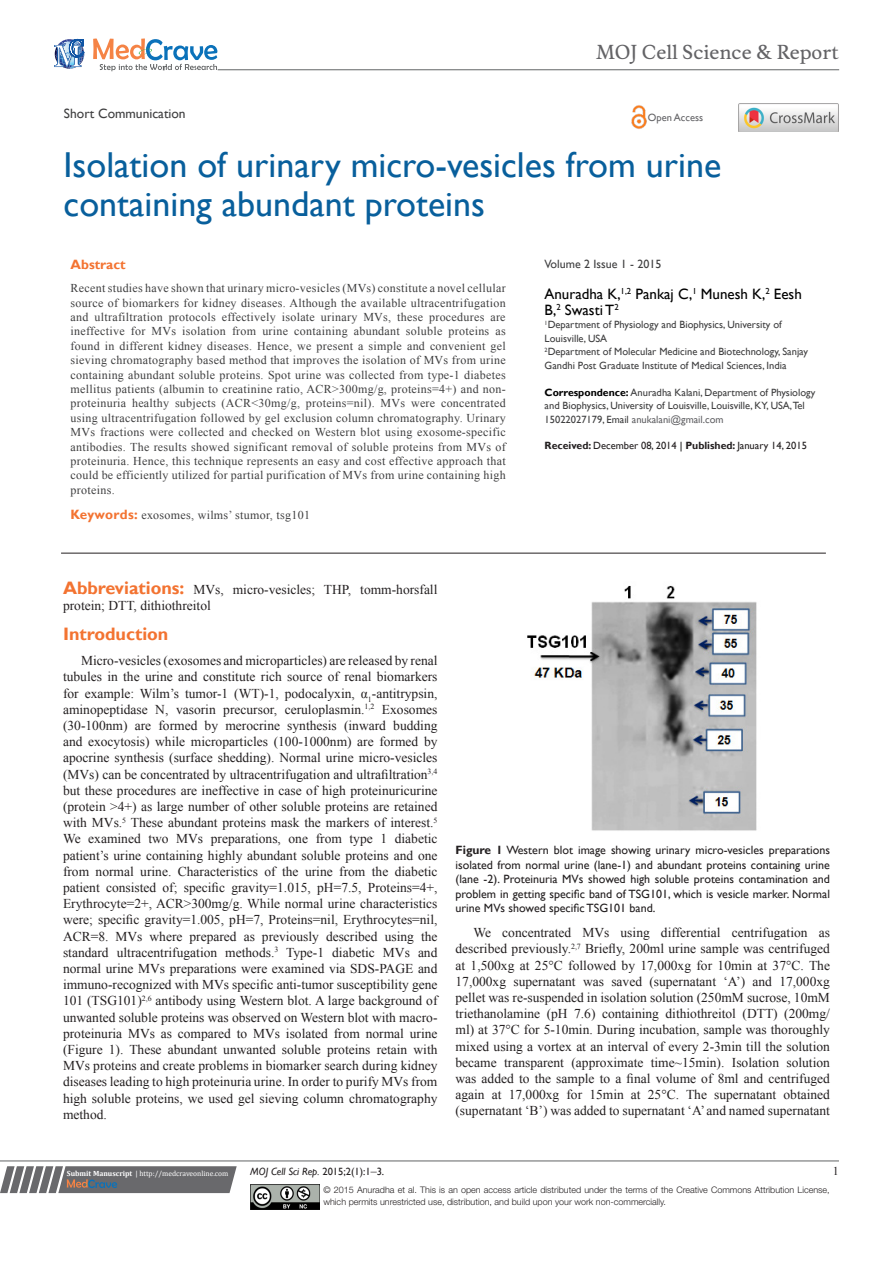
<style>
.page{position:relative;width:893px;height:1263px;background:#fff}
.page>*{position:absolute;margin:0;border:0;box-sizing:border-box;transform-origin:0 0}
.t1{font:36px/39px "Gill Sans";color:#085f9c}
.t2{font:18.6px "Musee";color:#636366}
.List_Paragraph{font:700 18px "Gill Sans";color:#f37331}
.t3{font:15px/16.2px "Gill Sans";color:#000}
.List_Paragraph-2{font:13.5px/16.2px "Times New Roman";color:#231f20;text-align:justify}
.t4{font:13.5px "Gill Sans";color:#3e3e3f}
.t5{font:700 13.5px "Gill Sans";color:#f37331}
.t6{font:12px/14.4px "Times New Roman";letter-spacing:.025em;color:#3e3e3f;text-align:justify}
.t7{font:12px/14.4px "Gill Sans";color:#231f20;text-align:justify}
.t8{font:12px "Gill Sans";color:#3e3e3f}
.t9{font:12px "Times New Roman";color:#231f20}
.t10{font:10.5px/13.5px "Gill Sans";color:#3e3e3f}
.t11{font:10.5px "Gill Sans";color:#231f20}
.t12{font:italic 10.5px "Gill Sans";color:#231f20}
.t13{font:10.5px "Gill Sans";color:#636366}
.t14{font:300 9px/12px "Helvetica Neue LT Std";color:#231f20}
.t15{font:7.5px "Cambria";color:#fff}
.s1{font-weight:700;color:#000}
.s2{color:#636366}
.s3{font-weight:700}
.s4{color:#000}
.s5{font-family:"Gill Sans";font-weight:700;font-size:13.5px;color:#f37331}
.s6{font-family:"Gill Sans";font-weight:700;font-size:18px;color:#f37331}
.s7{font-style:normal}
.s8{font-family:"Times New Roman";font-style:normal;font-size:12px}
</style>
<div class="page">
<svg style="left:0;top:1166px;width:237px;height:27px;background:#78787a"></svg>
<hr style="left:0;top:1161px;width:839px;height:1px;background:#626465">
<hr style="left:61px;top:553px;width:765px;height:1px;background:#231f20">
<img style="left:250px;top:1185px;width:69px;height:24px">
<svg style="left:54px;top:39px;width:30px;height:30px"></svg>
<svg style="left:93px;top:38px;width:124px;height:33px"></svg>
<hr style="left:218px;top:70px;width:621px;height:1px;background:#626465">
<img style="left:631px;top:105px;width:16px;height:24px">
<img style="left:739px;top:104px;width:99px;height:28px">
<img style="left:527px;top:585px;width:230px;height:246px">
<p class="t4" style="left:64px;top:105px;width:123px">Short Communication</p>
<p class="t2" style="left:596px;top:41px;width:245px">MOJ Cell Science &amp; Report</p>
<p class="t13" style="left:648px;top:112px;width:57px">Open Access</p>
<p class="t1" style="left:64px;top:146px;width:659px">Isolation of urinary micro-vesicles from urine containing abundant proteins</p>
<p class="t8" style="left:545px;top:257px;width:118px">Volume 2 Issue 1 - 2015</p>
<p class="t3" style="left:545px;top:286px;width:259px">Anuradha K,<sup>1,2</sup> Pankaj C,<sup>1</sup> Munesh K,<sup>2</sup> Eesh<br>B,<sup>2</sup> Swasti T<sup>2</sup></p>
<p class="t10" style="left:545px;top:318px;width:239px"><sup>1</sup>Department of Physiology and Biophysics, University of<br>Louisville, USA</p>
<p class="t10" style="left:545px;top:345px;width:265px"><sup>2</sup>Department of Molecular Medicine and Biotechnology, Sanjay<br>Gandhi Post Graduate Institute of Medical Sciences, India</p>
<p class="t10" style="left:545px;top:386px;width:272px"><span class="s1">Correspondence:</span> Anuradha Kalani, Department of Physiology and Biophysics, University of Louisville, Louisville, KY, USA,Tel<br>15022027179, Email <span class="s2">anukalani@gmail.com</span></p>
<p class="t11" style="left:545px;top:439px;width:264px"><span class="s3">Received:</span> December 08, 2014 <span class="s4">|</span> <span class="s3">Published:</span> January 14, 2015</p>
<p class="t5" style="left:71px;top:256px;width:57px">Abstract</p>
<p class="t6" style="left:71px;top:281px;width:437px">Recent studies have shown that urinary micro-vesicles (MVs) constitute a novel cellular source of biomarkers for kidney diseases. Although the available ultracentrifugation and ultrafiltration protocols effectively isolate urinary MVs, these procedures are ineffective for MVs isolation from urine containing abundant soluble proteins as found in different kidney diseases. Hence, we present a simple and convenient gel sieving chromatography based method that improves the isolation of MVs from urine containing abundant soluble proteins. Spot urine was collected from type-1 diabetes mellitus patients (albumin to creatinine ratio, ACR&gt;300mg/g, proteins=4+) and non&shy;proteinuria healthy subjects (ACR&lt;30mg/g, proteins=nil). MVs were concentrated using ultracentrifugation followed by gel exclusion column chromatography. Urinary MVs fractions were collected and checked on Western blot using exosome-specific antibodies. The results showed significant removal of soluble proteins from MVs of proteinuria. Hence, this technique represents an easy and cost effective approach that could be efficiently utilized for partial purification of MVs from urine containing high proteins.</p>
<p class="t6" style="left:71px;top:508px;width:241px"><span class="s5">Keywords:</span> exosomes, wilms’ stumor, tsg101</p>
<p class="List_Paragraph-2" style="left:63px;top:581px;width:376px"><span class="s6">Abbreviations:</span> MVs, micro-vesicles; THP, tomm-horsfall protein; DTT, dithiothreitol</p>
<p class="List_Paragraph" style="left:63px;top:623px;width:107px">Introduction</p>
<p class="List_Paragraph-2" style="left:63px;top:652px;width:376px;text-indent:18px">Micro-vesicles (exosomes and microparticles) are released by renal tubules in the urine and constitute rich source of renal biomarkers for example: Wilm’s tumor-1 (WT)-1, podocalyxin, α<sub>1</sub>-antitrypsin, aminopeptidase N, vasorin precursor, ceruloplasmin.<sup>1,2</sup> Exosomes (30-100nm) are formed by merocrine synthesis (inward budding and exocytosis) while microparticles (100-1000nm) are formed by apocrine synthesis (surface shedding). Normal urine micro-vesicles (MVs) can be concentrated by ultracentrifugation and ultrafiltration<sup>3,4 </sup>but these procedures are ineffective in case of high proteinuricurine (protein &gt;4+) as large number of other soluble proteins are retained with MVs.<sup>5</sup> These abundant proteins mask the markers of interest.<sup>5<br></sup>We examined two MVs preparations, one from type 1 diabetic patient’s urine containing highly abundant soluble proteins and one from normal urine. Characteristics of the urine from the diabetic patient consisted of; specific gravity=1.015, pH=7.5, Proteins=4+, Erythrocyte=2+, ACR&gt;300mg/g. While normal urine characteristics were; specific gravity=1.005, pH=7, Proteins=nil, Erythrocytes=nil, ACR=8. MVs where prepared as previously described using the standard ultracentrifugation methods.<sup>3</sup> Type-1 diabetic MVs and normal urine MVs preparations were examined via SDS-PAGE and immuno-recognized with MVs specific anti-tumor susceptibility gene 101 (TSG101)<sup>2,6</sup> antibody using Western blot. A large background of unwanted soluble proteins was observed on Western blot with macro&shy;proteinuria MVs as compared to MVs isolated from normal urine (Figure 1). These abundant unwanted soluble proteins retain with MVs proteins and create problems in biomarker search during kidney diseases leading to high proteinuria urine. In order to purify MVs from high soluble proteins, we used gel sieving column chromatography method.</p>
<p class="t7" style="left:455px;top:843px;width:376px"><span class="s3">Figure 1</span> Western blot image showing urinary micro-vesicles preparations isolated from normal urine (lane-1) and abundant proteins containing urine (lane -2). Proteinuria MVs showed high soluble proteins contamination and problem in getting specific band of TSG101, which is vesicle marker. Normal urine MVs showed specific TSG101 band.</p>
<p class="List_Paragraph-2" style="left:455px;top:924px;width:376px;text-indent:18px">We concentrated MVs using differential centrifugation as described previously.<sup>2,7</sup> Briefly, 200ml urine sample was centrifuged at 1,500xg at 25°C followed by 17,000xg for 10min at 37°C. The 17,000xg supernatant was saved (supernatant ‘A’) and 17,000xg pellet was re-suspended in isolation solution (250mM sucrose, 10mM triethanolamine (pH 7.6) containing dithiothreitol (DTT) (200mg/ ml) at 37°C for 5-10min. During incubation, sample was thoroughly mixed using a vortex at an interval of every 2-3min till the solution became transparent (approximate time~15min). Isolation solution was added to the sample to a final volume of 8ml and centrifuged again at 17,000xg for 15min at 25°C. The supernatant obtained (supernatant ‘B’) was added to supernatant ‘A’ and named supernatant</p>
<p class="t15" style="left:67px;top:1169px;width:163px"><span class="s3">Submit Manuscript</span> | http://medcraveonline.com</p>
<p class="t12" style="left:250px;top:1165px;width:135px">MOJ Cell Sci Rep. <span class="s7">2015;2(1):1</span><span class="s8">‒</span><span class="s7">3.</span></p>
<p class="t9" style="left:833px;top:1163px;width:7px">1</p>
<p class="t14" style="left:323px;top:1183px;width:508px">© 2015 Anuradha et al. This is an open access article distributed under the terms of the Creative Commons Attribution License, which permits unrestricted use, distribution, and build upon your work non-commercially.</p>
</div>
